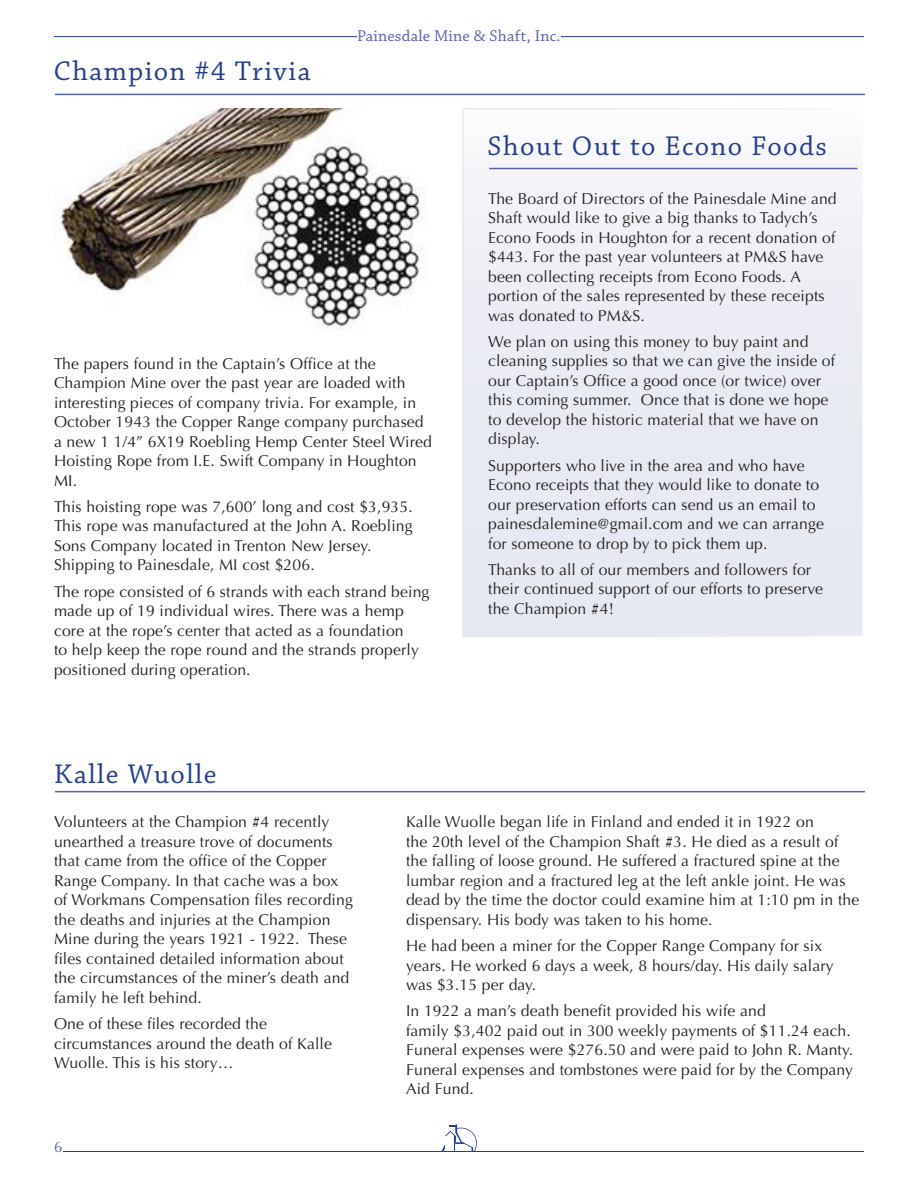
<style>
.page{position:relative;width:918px;height:1188px;background:#fff}
.page>*{position:absolute;margin:0;border:0;box-sizing:border-box;transform-origin:0 0}
.t1{font:28.5px "Chaparral Pro";letter-spacing:.05em;color:#253f8e}
.t2{font:16.5px "Chaparral Pro";letter-spacing:.01em;color:#5861a3}
.t3{font:15.75px/19.5px "Optima";letter-spacing:.01em;color:#231f20}
.t4{font:15px "Optima";color:#5861a3}
</style>
<div class="page">
<svg style="left:441px;top:1124px;width:36px;height:27px"></svg>
<hr style="left:54px;top:36px;width:810px;height:1px;background:#253f8e">
<div style="left:357px;top:29px;width:204px;height:12px;background:#fff"></div>
<div style="left:463px;top:109px;width:400px;height:527px;background:linear-gradient(to bottom,#f5f5f9,#e3e6f0)"></div>
<div style="left:462px;top:108px;width:402px;height:529px;border:2px solid #fff"></div>
<hr style="left:63px;top:1151px;width:801px;height:1px;background:#253f8e">
<hr style="left:55px;top:94px;width:810px;height:1px;background:#5861a3">
<hr style="left:55px;top:791px;width:810px;height:1px;background:#5861a3">
<img style="left:54px;top:108px;width:371px;height:222px">
<hr style="left:489px;top:168px;width:369px;height:1px;background:#5861a3">
<h2 class="t1" style="left:54px;top:56px;width:258px">Champion #4 Trivia</h2>
<p class="t2" style="left:357px;top:26px;width:205px">Painesdale Mine &amp; Shaft, Inc.</p>
<h2 class="t1" style="left:488px;top:130px;width:341px">Shout Out to Econo Foods</h2>
<p class="t3" style="left:54px;top:354px;width:379px">The papers found in the Captain’s Office at the Champion Mine over the past year are loaded with interesting pieces of company trivia. For example, in October 1943 the Copper Range company purchased a new 1 1/4” 6X19 Roebling Hemp Center Steel Wired Hoisting Rope from I.E. Swift Company in Houghton MI.</p>
<p class="t3" style="left:54px;top:497px;width:360px">This hoisting rope was 7,600’ long and cost $3,935.<br>This rope was manufactured at the John A. Roebling Sons Company located in Trenton New Jersey.<br>Shipping to Painesdale, MI cost $206.</p>
<p class="t3" style="left:54px;top:582px;width:377px">The rope consisted of 6 strands with each strand being made up of 19 individual wires. There was a hemp core at the rope’s center that acted as a foundation<br>to help keep the rope round and the strands properly positioned during operation.</p>
<h2 class="t1" style="left:54px;top:758px;width:164px">Kalle Wuolle</h2>
<p class="t3" style="left:488px;top:189px;width:350px">The Board of Directors of the Painesdale Mine and Shaft would like to give a big thanks to Tadych’s Econo Foods in Houghton for a recent donation of $443. For the past year volunteers at PM&amp;S have been collecting receipts from Econo Foods. A portion of the sales represented by these receipts was donated to PM&amp;S.</p>
<p class="t3" style="left:488px;top:332px;width:349px">We plan on using this money to buy paint and cleaning supplies so that we can give the inside of our Captain’s Office a good once (or twice) over this coming summer. Once that is done we hope to develop the historic material that we have on display.</p>
<p class="t3" style="left:488px;top:456px;width:337px">Supporters who live in the area and who have Econo receipts that they would like to donate to our preservation efforts can send us an email to painesdalemine@gmail.com and we can arrange for someone to drop by to pick them up.</p>
<p class="t3" style="left:488px;top:560px;width:336px">Thanks to all of our members and followers for their continued support of our efforts to preserve the Champion #4!</p>
<p class="t3" style="left:54px;top:812px;width:300px">Volunteers at the Champion #4 recently unearthed a treasure trove of documents that came from the office of the Copper Range Company. In that cache was a box of Workmans Compensation files recording the deaths and injuries at the Champion Mine during the years 1921 - 1922. These files contained detailed information about the circumstances of the miner’s death and family he left behind.</p>
<p class="t3" style="left:54px;top:1014px;width:280px">One of these files recorded the circumstances around the death of Kalle<br>Wuolle. This is his story…</p>
<p class="t4" style="left:54px;top:1138px;width:10px">6</p>
<p class="t3" style="left:406px;top:812px;width:455px">Kalle Wuolle began life in Finland and ended it in 1922 on<br>the 20th level of the Champion Shaft #3. He died as a result of the falling of loose ground. He suffered a fractured spine at the lumbar region and a fractured leg at the left ankle joint. He was dead by the time the doctor could examine him at 1:10 pm in the dispensary. His body was taken to his home.</p>
<p class="t3" style="left:406px;top:936px;width:429px">He had been a miner for the Copper Range Company for six years. He worked 6 days a week, 8 hours/day. His daily salary was $3.15 per day.</p>
<p class="t3" style="left:406px;top:1001px;width:449px">In 1922 a man’s death benefit provided his wife and<br>family $3,402 paid out in 300 weekly payments of $11.24 each.<br>Funeral expenses were $276.50 and were paid to John R. Manty.<br>Funeral expenses and tombstones were paid for by the Company Aid Fund.</p>
</div>
